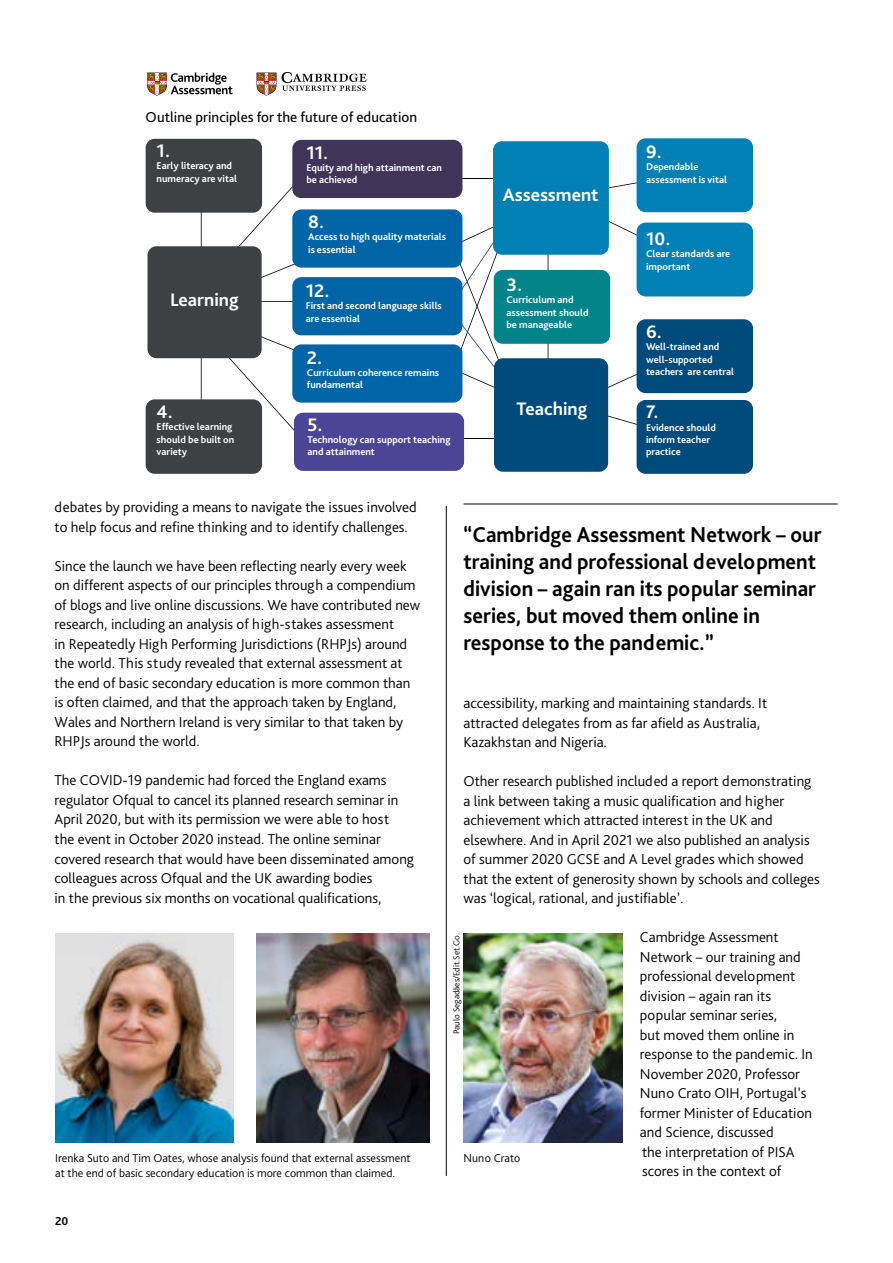
<style>
.page{position:relative;width:893px;height:1263px;background:#fff}
.page>*{position:absolute;margin:0;border:0;box-sizing:border-box;transform-origin:0 0}
.t1{font:700 22.5px/27px "Bliss Pro";color:#000;scale:.96 1}
.t2{font:700 18.9px "Bliss Pro";color:#fff}
.P___MAIN_TEXT{font:300 15px/19.5px "Bliss Pro";color:#000}
.t3{font:15px "Bliss Pro";color:#000}
.P___CAPTION_BLACK{font:300 12px/14.2px "Bliss Pro";color:#000}
.t4{font:700 12px "Bliss Pro";color:#000}
.t5{font:700 10.2px/12.3px "Bliss Pro";color:#fff}
.P___PICTURE_CREDIT{font:300 9px "Bliss Pro";color:#000}
</style>
<div class="page">
<hr style="left:463px;top:504px;width:375px;height:1px;background:#000">
<svg style="left:181px;top:173px;width:125px;height:269px"></svg>
<hr style="left:548px;top:195px;width:1px;height:196px;background:#000">
<svg style="left:609px;top:173px;width:81px;height:86px"></svg>
<svg style="left:602px;top:351px;width:88px;height:89px"></svg>
<hr style="left:398px;top:178px;width:119px;height:1px;background:#000">
<hr style="left:415px;top:438px;width:138px;height:1px;background:#000">
<div style="left:292px;top:140px;width:170px;height:58px;background:#403559;border-radius:9px"></div>
<div style="left:294px;top:413px;width:170px;height:58px;background:#4c4495;border-radius:9px"></div>
<div style="left:292px;top:344px;width:170px;height:59px;background:#0065a6;border-radius:9px"></div>
<div style="left:494px;top:270px;width:116px;height:74px;background:#02848a;border-radius:9px"></div>
<div style="left:637px;top:138px;width:116px;height:74px;background:#0080b5;border-radius:9px"></div>
<div style="left:292px;top:209px;width:170px;height:59px;background:#0065a6;border-radius:9px"></div>
<div style="left:637px;top:223px;width:116px;height:73px;background:#0080b5;border-radius:9px"></div>
<hr style="left:227px;top:301px;width:116px;height:1px;background:#283583">
<svg style="left:412px;top:195px;width:129px;height:229px"></svg>
<div style="left:292px;top:277px;width:170px;height:58px;background:#0065a6;border-radius:9px"></div>
<div style="left:146px;top:139px;width:116px;height:74px;background:#3e4044;border-radius:9px"></div>
<div style="left:494px;top:358px;width:114px;height:114px;background:#004a7c;border-radius:9px"></div>
<div style="left:147px;top:246px;width:115px;height:112px;background:#3e4044;border-radius:9px"></div>
<div style="left:493px;top:141px;width:116px;height:114px;background:#0080b5;border-radius:9px"></div>
<div style="left:637px;top:400px;width:116px;height:74px;background:#004a7c;border-radius:9px"></div>
<div style="left:146px;top:399px;width:116px;height:75px;background:#3e4044;border-radius:9px"></div>
<div style="left:637px;top:319px;width:116px;height:74px;background:#004a7c;border-radius:9px"></div>
<svg style="left:147px;top:73px;width:86px;height:23px"></svg>
<img style="left:55px;top:933px;width:178px;height:209px">
<img style="left:463px;top:933px;width:160px;height:209px">
<img style="left:257px;top:933px;width:172px;height:209px">
<hr style="left:446px;top:506px;width:1px;height:670px;background:#000">
<svg style="left:257px;top:72px;width:110px;height:24px"></svg>
<p class="t3" style="left:146px;top:108px;width:273px">Outline principles for the future of education</p>
<p class="t2" style="left:157px;top:139px;width:15px">1.</p>
<p class="t5" style="left:157px;top:160px;width:82px">Early literacy and numeracy are vital</p>
<p class="t2" style="left:170px;top:288px;width:70px">Learning</p>
<p class="t2" style="left:157px;top:400px;width:18px">4.</p>
<p class="t5" style="left:157px;top:421px;width:79px">Effective learning should be built on variety</p>
<p class="t2" style="left:306px;top:141px;width:23px">11.</p>
<p class="t5" style="left:306px;top:161px;width:137px">Equity and high attainment can be achieved</p>
<p class="t2" style="left:308px;top:210px;width:17px">8.</p>
<p class="t5" style="left:308px;top:230px;width:139px">Access to high quality materials is essential</p>
<p class="t2" style="left:306px;top:279px;width:25px">12.</p>
<p class="t5" style="left:306px;top:300px;width:138px">First and second language skills are essential</p>
<p class="t2" style="left:307px;top:346px;width:17px">2.</p>
<p class="t5" style="left:307px;top:366px;width:134px">Curriculum coherence remains fundamental</p>
<p class="t2" style="left:308px;top:413px;width:17px">5.</p>
<p class="t5" style="left:308px;top:433px;width:144px">Technology can support teaching and attainment</p>
<p class="t2" style="left:503px;top:183px;width:97px">Assessment</p>
<p class="t2" style="left:506px;top:273px;width:17px">3.</p>
<p class="t5" style="left:506px;top:294px;width:84px">Curriculum and assessment should be manageable</p>
<p class="t2" style="left:516px;top:397px;width:72px">Teaching</p>
<p class="t2" style="left:646px;top:140px;width:17px">9.</p>
<p class="t5" style="left:646px;top:160px;width:82px">Dependable assessment is vital</p>
<p class="t2" style="left:646px;top:227px;width:26px">10.</p>
<p class="t5" style="left:646px;top:247px;width:86px">Clear standards are important</p>
<p class="t2" style="left:646px;top:320px;width:17px">6.</p>
<p class="t5" style="left:646px;top:340px;width:89px">Well-trained and well-supported teachers are central</p>
<p class="t2" style="left:646px;top:400px;width:14px">7.</p>
<p class="t5" style="left:646px;top:421px;width:71px">Evidence should inform teacher practice</p>
<p class="P___MAIN_TEXT" style="left:55px;top:497px;width:364px">debates by providing a means to navigate the issues involved to help focus and refine thinking and to identify challenges.</p>
<p class="P___MAIN_TEXT" style="left:55px;top:556px;width:367px">Since the launch we have been reflecting nearly every week on different aspects of our principles through a compendium of blogs and live online discussions. We have contributed new research, including an analysis of high-stakes assessment<br>in Repeatedly High Performing Jurisdictions (RHPJs) around the world. This study revealed that external assessment at the end of basic secondary education is more common than is often claimed, and that the approach taken by England, Wales and Northern Ireland is very similar to that taken by RHPJs around the world.</p>
<p class="P___MAIN_TEXT" style="left:55px;top:770px;width:361px">The COVID-19 pandemic had forced the England exams regulator Ofqual to cancel its planned research seminar in April 2020, but with its permission we were able to host<br>the event in October 2020 instead. The online seminar covered research that would have been disseminated among colleagues across Ofqual and the UK awarding bodies<br>in the previous six months on vocational qualifications,</p>
<h1 class="t1" style="left:463px;top:521px;width:375px">“Cambridge Assessment Network – our training and professional development division – again ran its popular seminar series, but moved them online in response to the pandemic.”</h1>
<p class="P___MAIN_TEXT" style="left:463px;top:693px;width:305px">accessibility, marking and maintaining standards. It attracted delegates from as far afield as Australia,<br>Kazakhstan and Nigeria.</p>
<p class="P___MAIN_TEXT" style="left:463px;top:771px;width:358px">Other research published included a report demonstrating a link between taking a music qualification and higher achievement which attracted interest in the UK and elsewhere. And in April 2021 we also published an analysis of summer 2020 GCSE and A Level grades which showed that the extent of generosity shown by schools and colleges was ‘logical, rational, and justifiable’.</p>
<p class="P___MAIN_TEXT" style="left:640px;top:927px;width:174px">Cambridge Assessment<br>Network – our training and professional development division – again ran its popular seminar series,<br>but moved them online in response to the pandemic. In<br>November 2020, Professor<br>Nuno Crato OIH, Portugal’s former Minister of Education and Science, discussed<br>the interpretation of PISA scores in the context of</p>
<p class="P___PICTURE_CREDIT" style="left:451px;top:1034px;width:102px;rotate:-90deg">Paulo Segadães/Edit.Set.Go.</p>
<p class="P___CAPTION_BLACK" style="left:55px;top:1151px;width:357px">Irenka Suto and Tim Oates, whose analysis found that external assessment at the end of basic secondary education is more common than claimed.</p>
<p class="P___CAPTION_BLACK" style="left:463px;top:1151px;width:58px">Nuno Crato</p>
<p class="t4" style="left:55px;top:1213px;width:15px">20</p>
</div>
